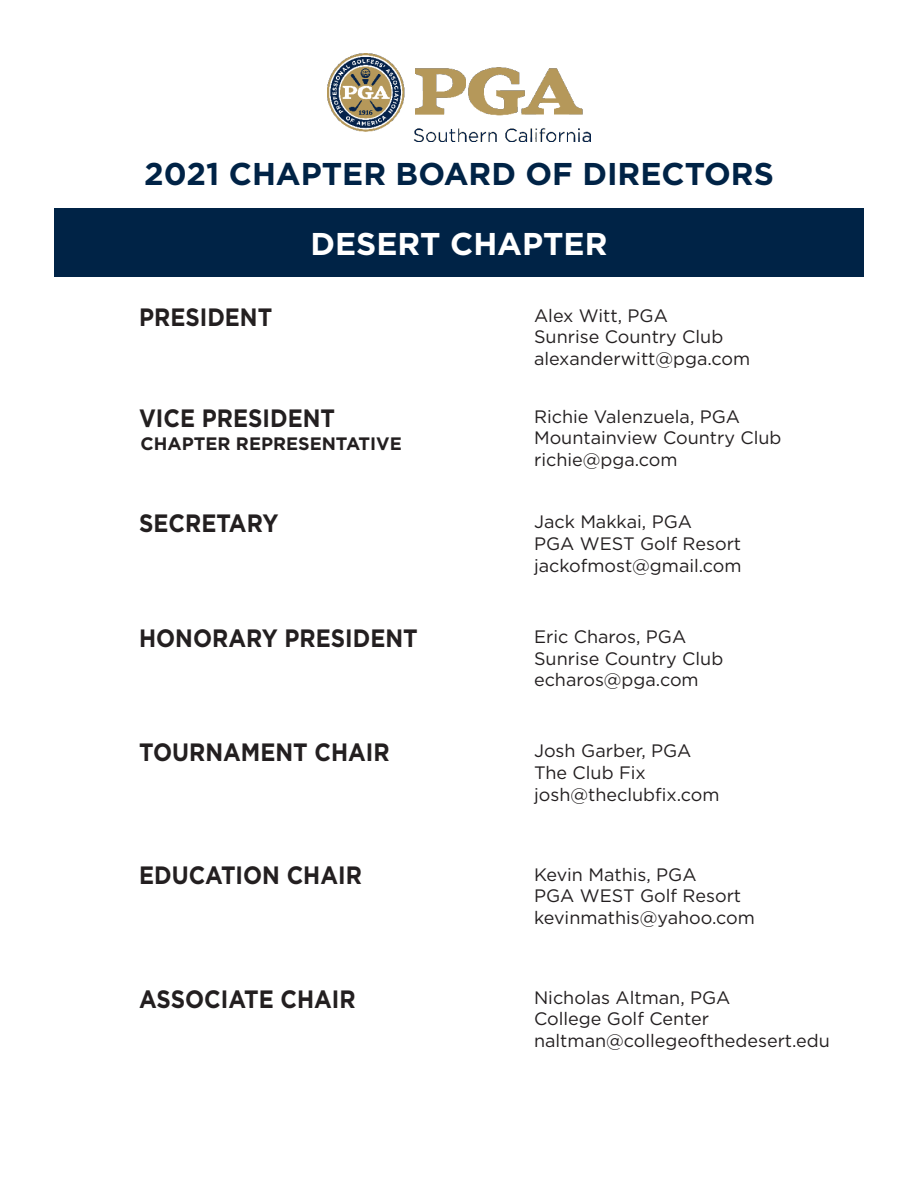
<style>
.page{position:relative;width:918px;height:1188px;background:#fff}
.page>*{position:absolute;margin:0;border:0;box-sizing:border-box;transform-origin:0 0}
.t1{font:700 31.5px "Gotham";color:#002346}
.t2{font:700 31.5px "Gotham";color:#fff}
.t3{font:700 25.05px "Gotham";color:#231f20;scale:.9 1}
.t4{font:18px "Gotham";color:#231f20}
.t5{font:700 18px "Gotham";color:#231f20}
</style>
<div class="page">
<img style="left:328px;top:54px;width:262px;height:88px">
<div style="left:54px;top:209px;width:810px;height:68px;background:#002346"></div>
<p class="t1" style="left:144px;top:156px;width:631px">2021 CHAPTER BOARD OF DIRECTORS</p>
<p class="t2" style="left:310px;top:226px;width:299px">DESERT CHAPTER</p>
<p class="t3" style="left:139px;top:302px;width:149px">PRESIDENT</p>
<p class="t4" style="left:534px;top:304px;width:135px">Alex Witt, PGA</p>
<p class="t4" style="left:534px;top:326px;width:191px">Sunrise Country Club</p>
<p class="t4" style="left:534px;top:347px;width:218px">alexanderwitt@pga.com</p>
<p class="t3" style="left:139px;top:403px;width:219px">VICE PRESIDENT</p>
<p class="t4" style="left:534px;top:405px;width:208px">Richie Valenzuela, PGA</p>
<p class="t4" style="left:534px;top:426px;width:249px">Mountainview Country Club</p>
<p class="t4" style="left:534px;top:448px;width:145px">richie@pga.com</p>
<p class="t5" style="left:141px;top:433px;width:263px">CHAPTER REPRESENTATIVE</p>
<p class="t3" style="left:139px;top:509px;width:156px">SECRETARY</p>
<p class="t3" style="left:139px;top:624px;width:311px">HONORARY PRESIDENT</p>
<p class="t4" style="left:534px;top:511px;width:159px">Jack Makkai, PGA</p>
<p class="t4" style="left:534px;top:532px;width:209px">PGA WEST Golf Resort</p>
<p class="t4" style="left:534px;top:554px;width:209px">jackofmost@gmail.com</p>
<p class="t4" style="left:534px;top:625px;width:154px">Eric Charos, PGA</p>
<p class="t4" style="left:534px;top:647px;width:191px">Sunrise Country Club</p>
<p class="t4" style="left:534px;top:668px;width:166px">echaros@pga.com</p>
<p class="t3" style="left:139px;top:738px;width:280px">TOURNAMENT CHAIR</p>
<p class="t4" style="left:534px;top:740px;width:159px">Josh Garber, PGA</p>
<p class="t4" style="left:534px;top:761px;width:113px">The Club Fix</p>
<p class="t4" style="left:534px;top:783px;width:187px">josh@theclubfix.com</p>
<p class="t3" style="left:139px;top:861px;width:249px">EDUCATION CHAIR</p>
<p class="t4" style="left:534px;top:863px;width:164px">Kevin Mathis, PGA</p>
<p class="t4" style="left:534px;top:884px;width:209px">PGA WEST Golf Resort</p>
<p class="t4" style="left:534px;top:906px;width:222px">kevinmathis@yahoo.com</p>
<p class="t3" style="left:139px;top:984px;width:242px">ASSOCIATE CHAIR</p>
<p class="t4" style="left:534px;top:986px;width:198px">Nicholas Altman, PGA</p>
<p class="t4" style="left:534px;top:1007px;width:177px">College Golf Center</p>
<p class="t4" style="left:534px;top:1029px;width:297px">naltman@collegeofthedesert.edu</p>
</div>
